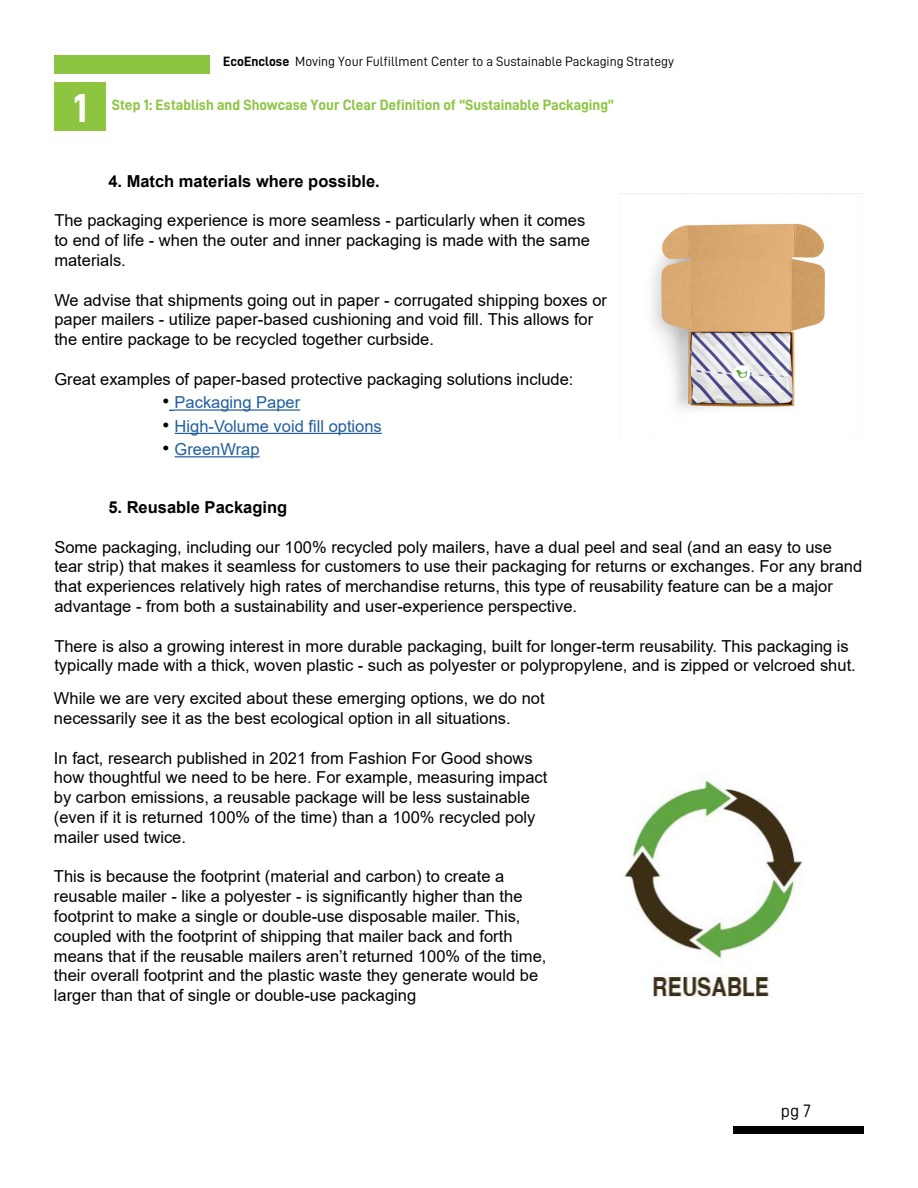
<style>
.page{position:relative;width:918px;height:1188px;background:#fff}
.page>*{position:absolute;margin:0;border:0;box-sizing:border-box;transform-origin:0 0}
.t1{font:40.5px "D DIN Bold";color:#fff}
.t2{font:18px "D DIN";color:#000}
.t3{font:16.5px/19.8px "Arial";color:#000}
.t4{font:16.5px "Arial";color:#215e9e}
.t5{font:700 16.5px "Arial";color:#000}
.t6{font:15px "D DIN Bold";color:#8cc541}
.t7{font:13.5px "D DIN";color:#000}
.s1{font-family:"D DIN Bold"}
.s2{font-size:19.5px;color:#000}
</style>
<div class="page">
<div style="left:55px;top:55px;width:155px;height:19px;background:#8cc541"></div>
<div style="left:734px;top:1127px;width:130px;height:7px;background:#000"></div>
<div style="left:54px;top:83px;width:52px;height:48px;background:#8dc541"></div>
<hr style="left:175px;top:409px;width:125px;height:2px;background:#215e9e">
<hr style="left:175px;top:433px;width:207px;height:1px;background:#215e9e">
<hr style="left:175px;top:456px;width:85px;height:1px;background:#215e9e">
<img style="left:619px;top:193px;width:243px;height:217px">
<img style="left:624px;top:774px;width:179px;height:223px">
<h1 class="t1" style="left:74px;top:86px;width:16px">1</h1>
<p class="t7" style="left:223px;top:54px;width:452px"><span class="s1">EcoEnclose</span> Moving Your Fulfillment Center to a Sustainable Packaging Strategy</p>
<p class="t6" style="left:112px;top:96px;width:504px">Step 1: Establish and Showcase Your Clear Definition of “Sustainable Packaging”</p>
<p class="t5" style="left:108px;top:169px;width:273px">4. Match materials where possible.</p>
<p class="t3" style="left:54px;top:211px;width:537px">The packaging experience is more seamless - particularly when it comes to end of life - when the outer and inner packaging is made with the same materials.</p>
<p class="t3" style="left:54px;top:290px;width:554px">We advise that shipments going out in paper - corrugated shipping boxes or paper mailers - utilize paper-based cushioning and void fill. This allows for the entire package to be recycled together curbside.</p>
<p class="t3" style="left:54px;top:369px;width:521px">Great examples of paper-based protective packaging solutions include:</p>
<p class="t4" style="left:162px;top:391px;width:139px"><span class="s2">•</span> Packaging Paper</p>
<p class="t4" style="left:162px;top:415px;width:221px"><span class="s2">•</span> High-Volume void fill options</p>
<p class="t4" style="left:162px;top:438px;width:99px"><span class="s2">•</span> GreenWrap</p>
<p class="t5" style="left:108px;top:496px;width:180px">5. Reusable Packaging</p>
<p class="t3" style="left:54px;top:537px;width:809px">Some packaging, including our 100% recycled poly mailers, have a dual peel and seal (and an easy to use tear strip) that makes it seamless for customers to use their packaging for returns or exchanges. For any brand that experiences relatively high rates of merchandise returns, this type of reusability feature can be a major advantage - from both a sustainability and user-experience perspective.</p>
<p class="t3" style="left:54px;top:636px;width:803px">There is also a growing interest in more durable packaging, built for longer-term reusability. This packaging is typically made with a thick, woven plastic - such as polyester or polypropylene, and is zipped or velcroed shut.</p>
<p class="t3" style="left:54px;top:688px;width:492px">While we are very excited about these emerging options, we do not necessarily see it as the best ecological option in all situations.</p>
<p class="t3" style="left:54px;top:748px;width:495px">In fact, research published in 2021 from Fashion For Good shows how thoughtful we need to be here. For example, measuring impact by carbon emissions, a reusable package will be less sustainable (even if it is returned 100% of the time) than a 100% recycled poly mailer used twice.</p>
<p class="t3" style="left:54px;top:867px;width:494px">This is because the footprint (material and carbon) to create a reusable mailer - like a polyester - is significantly higher than the footprint to make a single or double-use disposable mailer. This, coupled with the footprint of shipping that mailer back and forth means that if the reusable mailers aren’t returned 100% of the time, their overall footprint and the plastic waste they generate would be larger than that of single or double-use packaging</p>
<p class="t2" style="left:781px;top:1101px;width:32px">pg 7</p>
</div>
